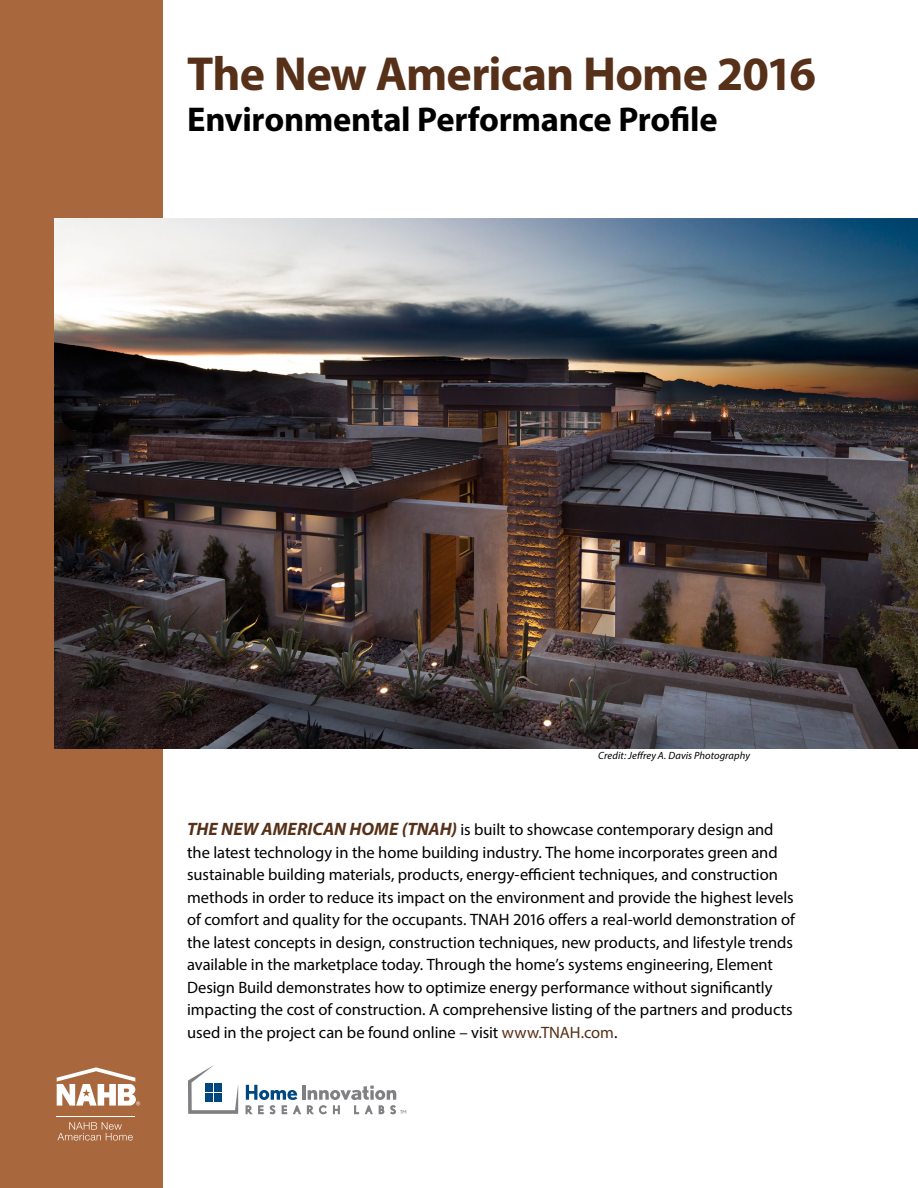
<style>
.page{position:relative;width:918px;height:1188px;background:#fff}
.page>*{position:absolute;margin:0;border:0;box-sizing:border-box;transform-origin:0 0}
.t1{font:700 48px "Myriad Pro";letter-spacing:-.02em;color:#563018}
.t2{font:700 34.5px "Myriad Pro";letter-spacing:-.01em;color:#000}
.t3{font:16.5px/22.5px "Myriad Pro";letter-spacing:-.005em;color:#000}
.t4{font:italic 10.5px "Myriad Pro";letter-spacing:.01em;color:#000}
.s1{font-weight:700;font-style:italic;font-size:18px;color:#563018}
.s2{color:#563018}
</style>
<div class="page">
<div style="left:0;top:0;width:163px;height:1188px;background:#a8673c"></div>
<hr style="left:57px;top:1116px;width:78px;height:1px;background:#fff">
<svg style="left:57px;top:1122px;width:76px;height:19px"></svg>
<svg style="left:57px;top:1067px;width:83px;height:39px"></svg>
<svg style="left:188px;top:1065px;width:50px;height:49px"></svg>
<div style="left:205px;top:1083px;width:8px;height:9px;background:#00467f"></div>
<div style="left:214px;top:1083px;width:8px;height:9px;background:#00467f"></div>
<div style="left:205px;top:1093px;width:8px;height:9px;background:#00467f"></div>
<div style="left:214px;top:1093px;width:8px;height:9px;background:#00467f"></div>
<svg style="left:246px;top:1085px;width:51px;height:15px"></svg>
<hr style="left:302px;top:1085px;width:3px;height:15px;background:#807f83">
<svg style="left:308px;top:1086px;width:88px;height:14px"></svg>
<svg style="left:246px;top:1106px;width:6px;height:8px"></svg>
<svg style="left:258px;top:1106px;width:5px;height:8px"></svg>
<svg style="left:270px;top:1106px;width:5px;height:8px"></svg>
<svg style="left:282px;top:1106px;width:5px;height:8px"></svg>
<svg style="left:293px;top:1106px;width:8px;height:8px"></svg>
<svg style="left:307px;top:1106px;width:6px;height:8px"></svg>
<svg style="left:319px;top:1106px;width:8px;height:8px"></svg>
<svg style="left:333px;top:1106px;width:7px;height:8px"></svg>
<svg style="left:354px;top:1106px;width:5px;height:8px"></svg>
<svg style="left:365px;top:1106px;width:7px;height:8px"></svg>
<svg style="left:379px;top:1106px;width:5px;height:8px"></svg>
<svg style="left:391px;top:1106px;width:15px;height:8px"></svg>
<img style="left:54px;top:218px;width:864px;height:530px">
<h1 class="t1" style="left:187px;top:43px;width:630px">The New American Home 2016</h1>
<h2 class="t2" style="left:187px;top:97px;width:532px">Environmental Performance Profile</h2>
<p class="t4" style="left:598px;top:749px;width:153px">Credit: Jeffrey A. Davis Photography</p>
<p class="t3" style="left:187px;top:818px;width:609px"><span class="s1">THE NEW AMERICAN HOME (TNAH)</span> is built to showcase contemporary design and the latest technology in the home building industry. The home incorporates green and sustainable building materials, products, energy-efficient techniques, and construction methods in order to reduce its impact on the environment and provide the highest levels of comfort and quality for the occupants. TNAH 2016 offers a real-world demonstration of the latest concepts in design, construction techniques, new products, and lifestyle trends available in the marketplace today. Through the home’s systems engineering, Element Design Build demonstrates how to optimize energy performance without significantly impacting the cost of construction. A comprehensive listing of the partners and products used in the project can be found online – visit <span class="s2">www.TNAH.com</span>.</p>
</div>
